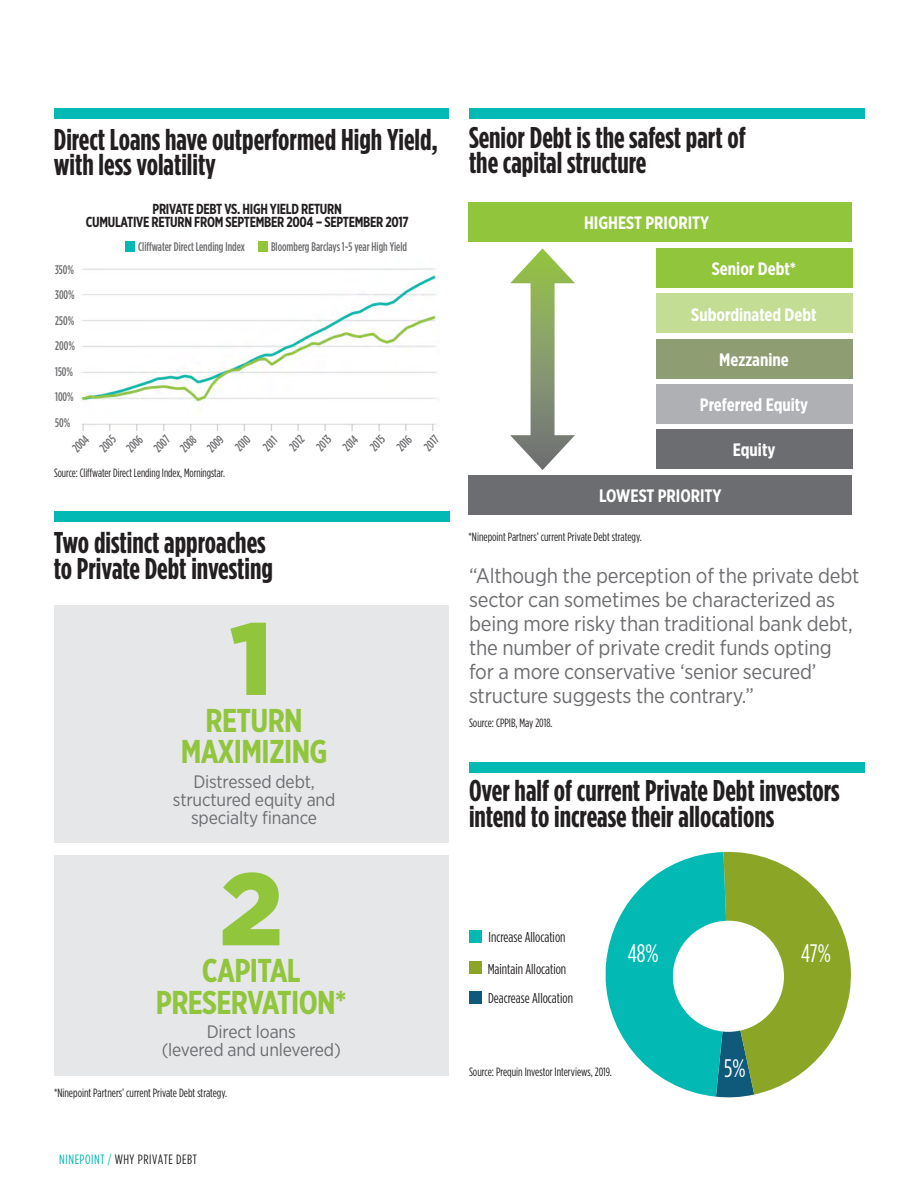
<style>
.page{position:relative;width:918px;height:1188px;background:#fff}
.page>*{position:absolute;margin:0;border:0;box-sizing:border-box;transform-origin:0 0}
.t1{font:900 102.45px "Gotham";color:#91c53b}
.t2{font:700 33px/31.5px "Gotham X Narrow";letter-spacing:-.02em;color:#91c53b;text-align:center}
.article_subhead{font:700 30px/25.5px "Gotham Condensed";color:#231f20}
.t3{font:25.35px "Gotham Condensed";color:#fff}
.t4{font:21px/24px "Gotham Narrow";letter-spacing:-.01em;color:#6c6d70}
.Legal{font:700 18px "Gotham X Narrow";color:#fff}
.t5{font:18px/18px "Gotham Narrow";letter-spacing:-.01em;color:#6c6d70;text-align:center}
.Legal-2{font:700 14.55px "Gotham X Narrow";letter-spacing:-.02em;color:#231f20;scale:.95 1}
.t6{font:14.25px/31.2px "Gotham Condensed";color:#231f20}
.t7{font:13.5px "Gotham Condensed";letter-spacing:.04em;color:#231f20}
.Legal-3{font:500 12.45px "Gotham Condensed";color:#6c6d70;scale:.95 1}
.Legal-4{font:500 12.15px "Gotham Condensed";color:#6c6d70}
.Legal-5{font:12px "Gotham Condensed";color:#231f20}
.Legal-6{font:12px "Gotham Condensed";color:#231f20;scale:.95 1}
.Body___old_2{font:10.2px "Gotham Narrow";color:#bcbdc0;scale:1.07 1}
.s1{color:#03b9b4}
</style>
<div class="page">
<div style="left:54px;top:512px;width:396px;height:10px;background:#03b9b4"></div>
<div style="left:54px;top:108px;width:395px;height:11px;background:#03b9b4"></div>
<img style="left:79px;top:268px;width:360px;height:157px">
<div style="left:125px;top:241px;width:10px;height:11px;background:#03b9b4"></div>
<div style="left:258px;top:241px;width:10px;height:11px;background:#91c53b"></div>
<div style="left:54px;top:605px;width:395px;height:237px;background:#e6e7e9"></div>
<div style="left:54px;top:855px;width:395px;height:221px;background:#e6e7e9"></div>
<div style="left:469px;top:108px;width:395px;height:11px;background:#03b9b4"></div>
<div style="left:656px;top:339px;width:196px;height:39px;background:#8f9d73"></div>
<div style="left:656px;top:248px;width:196px;height:40px;background:#91c53b"></div>
<div style="left:656px;top:294px;width:196px;height:39px;background:#c4dd95"></div>
<div style="left:656px;top:384px;width:196px;height:39px;background:#afb0b4"></div>
<div style="left:656px;top:429px;width:196px;height:40px;background:#6c6d70"></div>
<div style="left:469px;top:203px;width:383px;height:39px;background:#91c53b"></div>
<div style="left:469px;top:475px;width:383px;height:39px;background:#6c6d70"></div>
<svg style="left:531px;top:283px;width:24px;height:152px;background:#899d6c"></svg>
<svg style="left:510px;top:435px;width:65px;height:35px"></svg>
<svg style="left:510px;top:248px;width:65px;height:35px"></svg>
<div style="left:469px;top:762px;width:396px;height:11px;background:#03b9b4"></div>
<svg style="left:605px;top:851px;width:246px;height:247px"></svg>
<div style="left:673px;top:921px;width:111px;height:111px;background:#fff;border-radius:50%"></div>
<div style="left:469px;top:931px;width:12px;height:12px;background:#03b9b4"></div>
<div style="left:469px;top:962px;width:12px;height:12px;background:#8ba627"></div>
<div style="left:469px;top:991px;width:12px;height:13px;background:#0f597a"></div>
<p class="article_subhead" style="left:54px;top:127px;width:386px">Direct Loans have outperformed High Yield, with less volatility</p>
<p class="Legal-2" style="left:153px;top:200px;width:201px">PRIVATE DEBT VS. HIGH YIELD RETURN</p>
<p class="Legal-2" style="left:86px;top:213px;width:342px">CUMULATIVE RETURN FROM SEPTEMBER 2004 – SEPTEMBER 2017</p>
<p class="Legal-3" style="left:138px;top:239px;width:114px">Cliffwater Direct Lending Index</p>
<p class="Legal-3" style="left:271px;top:239px;width:145px">Bloomberg Barclays 1-5 year High Yield</p>
<p class="Legal-3" style="left:55px;top:262px;width:21px">350%</p>
<p class="Legal-3" style="left:55px;top:288px;width:22px">300%</p>
<p class="Legal-3" style="left:55px;top:313px;width:22px">250%</p>
<p class="Legal-3" style="left:55px;top:339px;width:22px">200%</p>
<p class="Legal-3" style="left:55px;top:364px;width:20px">150%</p>
<p class="Legal-3" style="left:55px;top:390px;width:21px">100%</p>
<p class="Legal-3" style="left:55px;top:415px;width:17px">50%</p>
<p class="Legal-4" style="left:69px;top:446px;width:20px;rotate:-46deg">2004</p>
<p class="Legal-4" style="left:97px;top:445px;width:19px;rotate:-46deg">2005</p>
<p class="Legal-4" style="left:123px;top:446px;width:19px;rotate:-46deg">2006</p>
<p class="Legal-4" style="left:151px;top:445px;width:19px;rotate:-46deg">2007</p>
<p class="Legal-4" style="left:177px;top:446px;width:19px;rotate:-46deg">2008</p>
<p class="Legal-4" style="left:204px;top:446px;width:19px;rotate:-46deg">2009</p>
<p class="Legal-4" style="left:232px;top:444px;width:18px;rotate:-46deg">2010</p>
<p class="Legal-4" style="left:260px;top:444px;width:16px;rotate:-46deg">2011</p>
<p class="Legal-4" style="left:286px;top:444px;width:17px;rotate:-46deg">2012</p>
<p class="Legal-4" style="left:313px;top:444px;width:17px;rotate:-46deg">2013</p>
<p class="Legal-4" style="left:340px;top:444px;width:18px;rotate:-46deg">2014</p>
<p class="Legal-4" style="left:367px;top:444px;width:17px;rotate:-46deg">2015</p>
<p class="Legal-4" style="left:394px;top:444px;width:18px;rotate:-46deg">2016</p>
<p class="Legal-4" style="left:421px;top:444px;width:17px;rotate:-46deg">2017</p>
<p class="Body___old_2" style="left:82px;top:421px;width:4px">I</p>
<p class="Body___old_2" style="left:109px;top:421px;width:4px">I</p>
<p class="Body___old_2" style="left:136px;top:421px;width:4px">I</p>
<p class="Body___old_2" style="left:162px;top:421px;width:4px">I</p>
<p class="Body___old_2" style="left:189px;top:421px;width:4px">I</p>
<p class="Body___old_2" style="left:216px;top:421px;width:4px">I</p>
<p class="Body___old_2" style="left:243px;top:421px;width:4px">I</p>
<p class="Body___old_2" style="left:270px;top:421px;width:4px">I</p>
<p class="Body___old_2" style="left:297px;top:421px;width:4px">I</p>
<p class="Body___old_2" style="left:324px;top:421px;width:4px">I</p>
<p class="Body___old_2" style="left:351px;top:421px;width:4px">I</p>
<p class="Body___old_2" style="left:378px;top:421px;width:4px">I</p>
<p class="Body___old_2" style="left:405px;top:421px;width:4px">I</p>
<p class="Body___old_2" style="left:432px;top:421px;width:4px">I</p>
<p class="Legal-6" style="left:54px;top:466px;width:182px">Source: Cliffwater Direct Lending Index, Morningstar.</p>
<p class="article_subhead" style="left:54px;top:530px;width:221px">Two distinct approaches to Private Debt investing</p>
<p class="t1" style="left:230px;top:588px;width:45px">1</p>
<p class="t2" style="left:181px;top:704px;width:148px">RETURN<br>MAXIMIZING</p>
<p class="t5" style="left:173px;top:772px;width:164px">Distressed debt, structured equity and specialty finance</p>
<p class="t1" style="left:219px;top:838px;width:65px">2</p>
<p class="t2" style="left:156px;top:955px;width:192px">CAPITAL<br>PRESERVATION*</p>
<p class="t5" style="left:162px;top:1022px;width:181px">Direct loans<br>(levered and unlevered)</p>
<p class="Legal-5" style="left:54px;top:1086px;width:175px">*Ninepoint Partners’ current Private Debt strategy.</p>
<p class="t7" style="left:59px;top:1151px;width:139px"><span class="s1">NINEPOINT /</span> WHY PRIVATE DEBT</p>
<p class="article_subhead" style="left:469px;top:125px;width:278px">Senior Debt is the safest part of the capital structure</p>
<p class="Legal" style="left:584px;top:212px;width:127px">HIGHEST PRIORITY</p>
<p class="Legal" style="left:712px;top:258px;width:86px">Senior Debt*</p>
<p class="Legal" style="left:691px;top:303px;width:127px">Subordinated Debt</p>
<p class="Legal" style="left:719px;top:348px;width:71px">Mezzanine</p>
<p class="Legal" style="left:700px;top:393px;width:110px">Preferred Equity</p>
<p class="Legal" style="left:599px;top:485px;width:124px">LOWEST PRIORITY</p>
<p class="Legal-5" style="left:469px;top:530px;width:175px">*Ninepoint Partners’ current Private Debt strategy.</p>
<p class="Legal" style="left:733px;top:439px;width:44px">Equity</p>
<p class="t4" style="left:469px;top:563px;width:392px">“Although the perception of the private debt sector can sometimes be characterized as being more risky than traditional bank debt, the number of private credit funds opting for a more conservative ‘senior secured’ structure suggests the contrary.”</p>
<p class="Legal-5" style="left:469px;top:716px;width:85px">Source: CPPIB, May 2018.</p>
<p class="article_subhead" style="left:469px;top:778px;width:372px">Over half of current Private Debt investors intend to increase their allocations</p>
<p class="t6" style="left:488px;top:922px;width:80px">Increase Allocation<br>Maintain Allocation</p>
<p class="t6" style="left:488px;top:983px;width:86px">Deacrease Allocation</p>
<p class="t3" style="left:628px;top:938px;width:32px">48%</p>
<p class="t3" style="left:801px;top:938px;width:31px">47%</p>
<p class="Legal-5" style="left:469px;top:1065px;width:144px">Source: Prequin Investor Interviews, 2019.</p>
<p class="t3" style="left:724px;top:1054px;width:23px">5%</p>
</div>
